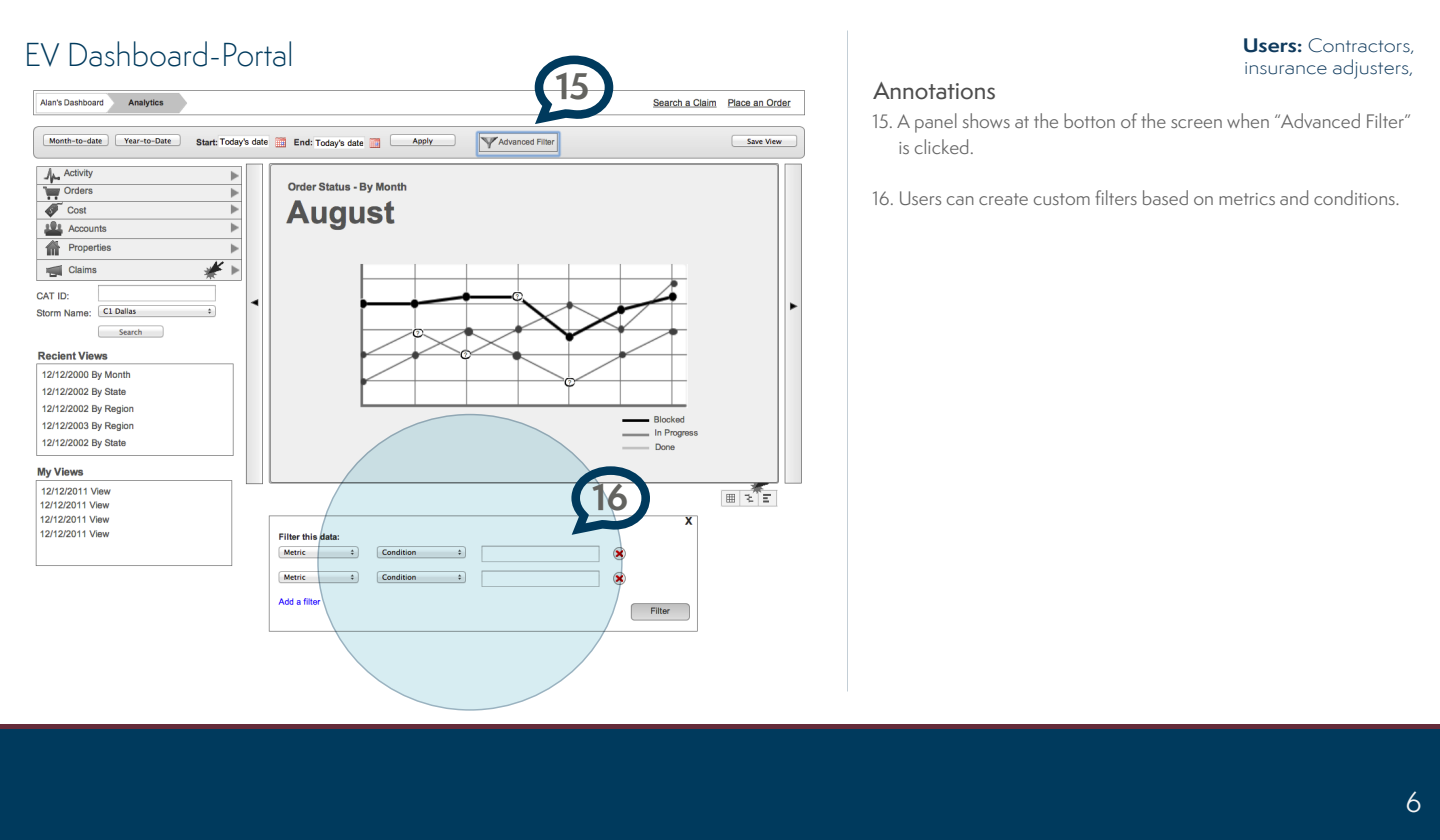
<style>
.page{position:relative;width:1440px;height:840px;background:#fff}
.page>*{position:absolute;margin:0;border:0;box-sizing:border-box;transform-origin:0 0}
.t1{font:700 34.5px "Semplicita Pro";color:#63635f}
.t2{font:300 30.3px "Semplicita Pro";color:#003a5d}
.t3{font:27px "Semplicita Pro";color:#f4f4f4}
.t4{font:500 22.5px "Semplicita Pro";color:#4d4d4d}
.t5{font:18px/25.5px "Semplicita Pro";color:#666}
.t6{font:300 18px "Semplicita Pro";color:#0f3a5d;scale:1.14 1}
.s1{font-weight:700}
</style>
<div class="page">
<div style="left:0;top:724px;width:1440px;height:8px;background:#652b39"></div>
<div style="left:0;top:729px;width:1440px;height:111px;background:#003a5d"></div>
<img style="left:33px;top:90px;width:772px;height:554px">
<svg style="left:535px;top:56px;width:78px;height:68px"></svg>
<svg style="left:318px;top:415px;width:304px;height:295px;background:#d0e6eb"></svg>
<svg style="left:571px;top:466px;width:79px;height:69px"></svg>
<h2 class="t2" style="left:24px;top:35px;width:271px">EV Dashboard-Portal</h2>
<h1 class="t1" style="left:555px;top:62px;width:36px">15</h1>
<h1 class="t1" style="left:592px;top:473px;width:38px">16</h1>
<p class="t6" style="left:1243px;top:34px;width:152px"><span class="s1">Users:</span> Contractors,</p>
<p class="t6" style="left:1244px;top:56px;width:150px">insurance adjusters,</p>
<p class="t4" style="left:873px;top:76px;width:124px">Annotations</p>
<p class="t5" style="left:899px;top:109px;width:514px;text-indent:-26px">15. A panel shows at the botton of the screen when “Advanced Filter” is clicked.</p>
<p class="t5" style="left:873px;top:185px;width:529px">16. Users can create custom filters based on metrics and conditions.</p>
<h3 class="t3" style="left:1406px;top:784px;width:18px">6</h3>
</div>
